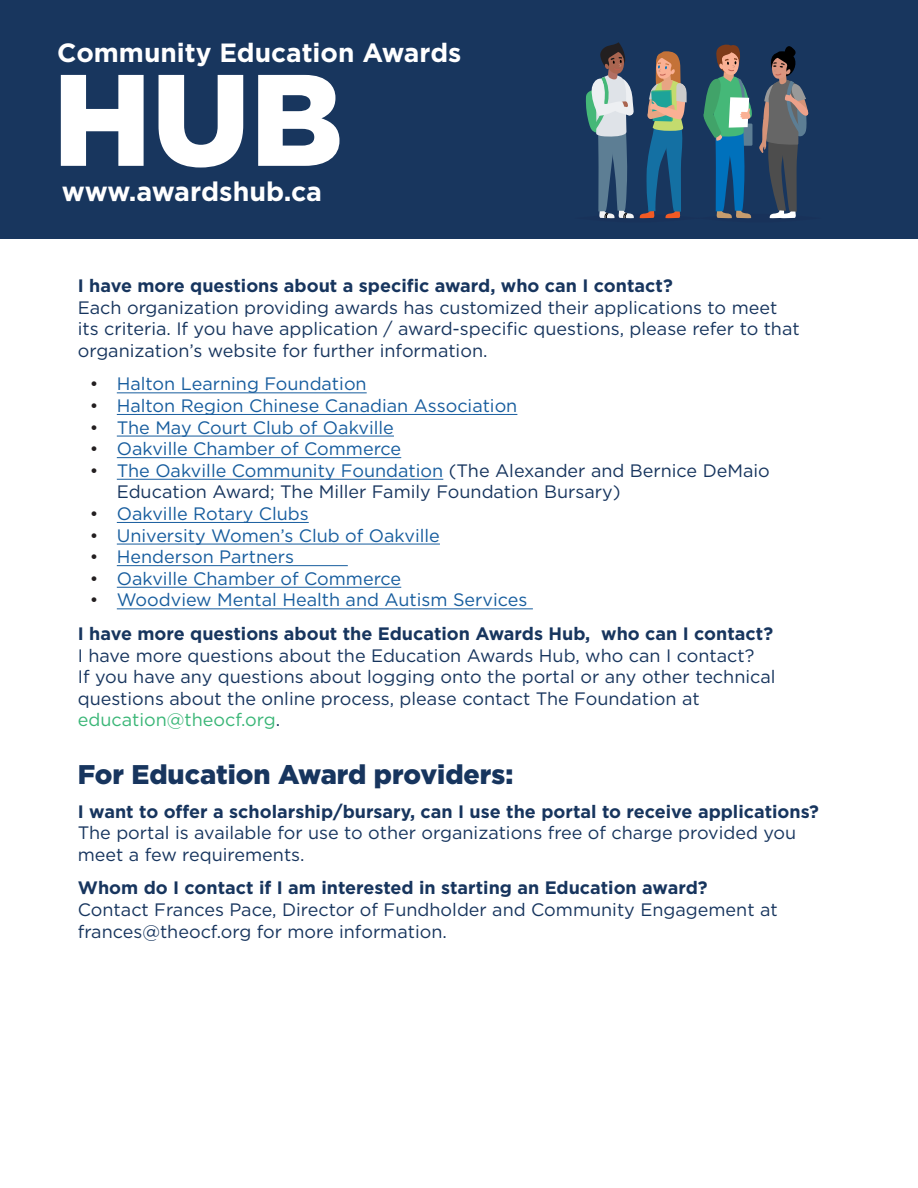
<style>
.page{position:relative;width:918px;height:1188px;background:#fff}
.page>*{position:absolute;margin:0;border:0;box-sizing:border-box;transform-origin:0 0}
.t1{font:900 129.9px "Gotham HTF";color:#fff}
.t2{font:900 27px "Gotham HTF";color:#17355e}
.t3{font:700 26.85px "Gotham HTF";color:#fff}
.t4{font:700 26.4px "Gotham HTF";color:#fff}
.t5{font:18px/21.6px "Gotham HTF";color:#17355e}
.t6{font:18px "Gotham HTF";color:#175d9e}
.t7{font:700 18px "Gotham HTF";color:#17355e}
.s1{color:#231f20}
.s2{color:#175d9e}
.s3{color:#3ab677}
.s4{font-weight:700}
</style>
<div class="page">
<div style="left:0;top:0;width:918px;height:238px;background:#18365e"></div>
<div style="left:574px;top:214px;width:126px;height:8px;background:#18325a;border-radius:50%"></div>
<svg style="left:696px;top:214px;width:126px;height:8px"></svg>
<svg style="left:703px;top:44px;width:49px;height:174px"></svg>
<svg style="left:640px;top:51px;width:47px;height:167px"></svg>
<svg style="left:759px;top:46px;width:50px;height:172px"></svg>
<svg style="left:586px;top:42px;width:48px;height:177px"></svg>
<hr style="left:117px;top:393px;width:250px;height:1px;background:#175d9e">
<hr style="left:117px;top:414px;width:400px;height:1px;background:#175d9e">
<hr style="left:117px;top:436px;width:277px;height:1px;background:#175d9e">
<hr style="left:117px;top:457px;width:284px;height:1px;background:#175d9e">
<hr style="left:117px;top:479px;width:326px;height:1px;background:#175d9e">
<hr style="left:117px;top:522px;width:192px;height:1px;background:#175d9e">
<hr style="left:117px;top:544px;width:323px;height:1px;background:#175d9e">
<hr style="left:117px;top:565px;width:231px;height:1px;background:#175d9e">
<hr style="left:117px;top:587px;width:284px;height:1px;background:#175d9e">
<hr style="left:117px;top:609px;width:416px;height:1px;background:#175d9e">
<h3 class="t4" style="left:57px;top:37px;width:406px">Community Education Awards</h3>
<h1 class="t1" style="left:53px;top:45px;width:292px">HUB</h1>
<h3 class="t3" style="left:62px;top:176px;width:262px">www.awardshub.ca</h3>
<p class="t7" style="left:78px;top:275px;width:596px">I have more questions about a specific award, who can I contact?</p>
<p class="t5" style="left:78px;top:296px;width:723px">Each organization providing awards has customized their applications to meet its criteria. If you have application / award-specific questions, please refer to that organization’s website for further information.</p>
<p class="t6" style="left:90px;top:374px;width:278px"><span class="s1">•</span> Halton Learning Foundation</p>
<p class="t6" style="left:90px;top:396px;width:429px"><span class="s1">•</span> Halton Region Chinese Canadian Association</p>
<p class="t6" style="left:90px;top:417px;width:306px"><span class="s1">•</span> The May Court Club of Oakville</p>
<p class="t6" style="left:90px;top:439px;width:313px"><span class="s1">•</span> Oakville Chamber of Commerce</p>
<p class="t5" style="left:117px;top:459px;width:655px;text-indent:-27px"><span class="s1">•</span> <span class="s2">The Oakville Community Foundation</span> (The Alexander and Bernice DeMaio<br>Education Award; The Miller Family Foundation Bursary)</p>
<p class="t6" style="left:90px;top:504px;width:220px"><span class="s1">•</span> Oakville Rotary Clubs</p>
<p class="t6" style="left:90px;top:525px;width:352px"><span class="s1">•</span> University Women’s Club of Oakville</p>
<p class="t6" style="left:90px;top:547px;width:206px"><span class="s1">•</span> Henderson Partners</p>
<p class="t6" style="left:90px;top:569px;width:313px"><span class="s1">•</span> Oakville Chamber of Commerce</p>
<p class="t6" style="left:90px;top:590px;width:439px"><span class="s1">•</span> Woodview Mental Health and Autism Services</p>
<p class="t7" style="left:78px;top:623px;width:697px">I have more questions about the Education Awards Hub, who can I contact?</p>
<p class="t5" style="left:78px;top:644px;width:678px">I have more questions about the Education Awards Hub, who can I contact?</p>
<p class="t5" style="left:78px;top:666px;width:699px">If you have any questions about logging onto the portal or any other technical questions about the online process, please contact The Foundation at <span class="s3">education@theocf.org</span>.</p>
<p class="t2" style="left:78px;top:759px;width:437px">For Education Award providers:</p>
<p class="t5" style="left:78px;top:800px;width:743px"><span class="s4">I want to offer a scholarship/bursary, can I use the portal to receive applications?<br></span>The portal is available for use to other organizations free of charge provided you meet a few requirements.</p>
<p class="t7" style="left:78px;top:878px;width:631px">Whom do I contact if I am interested in starting an Education award?</p>
<p class="t5" style="left:78px;top:899px;width:701px">Contact Frances Pace, Director of Fundholder and Community Engagement at frances@theocf.org for more information.</p>
</div>
